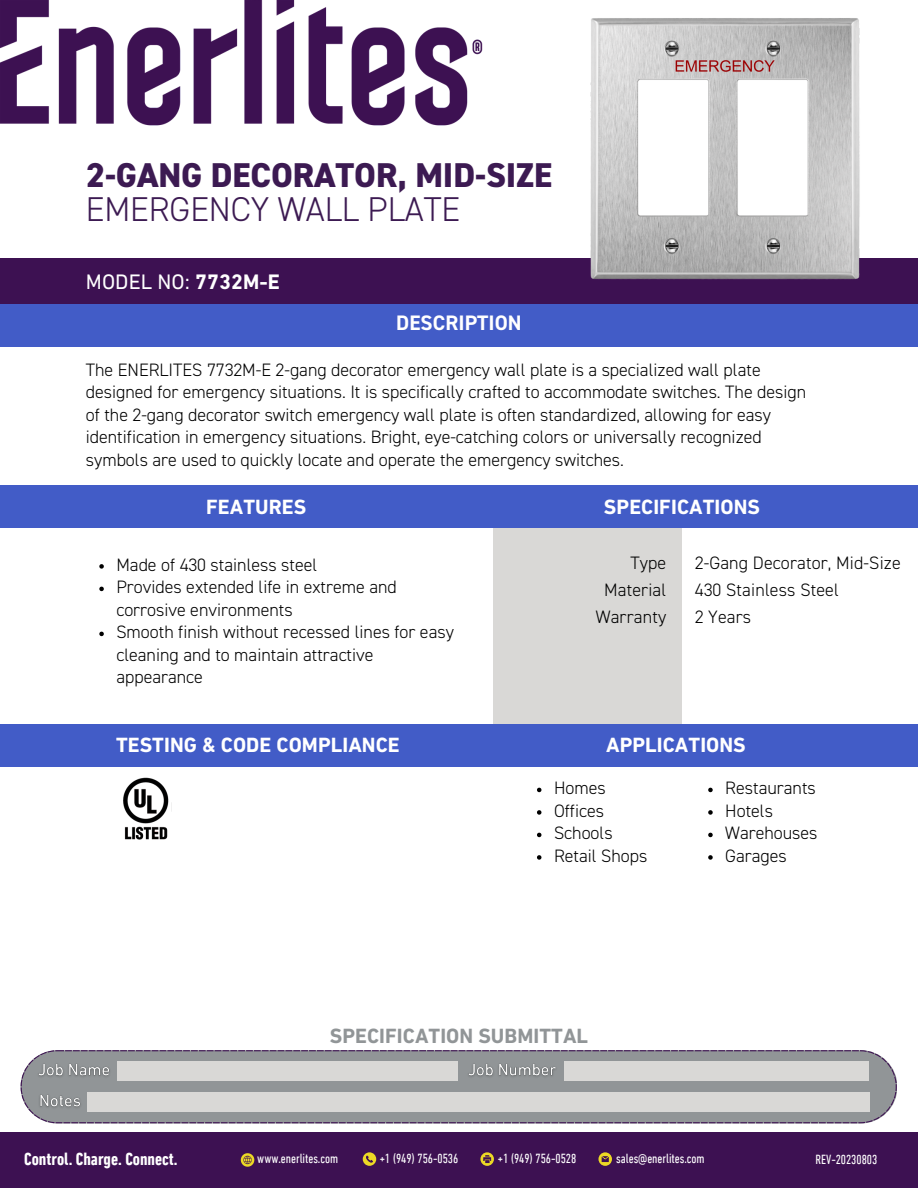
<style>
.page{position:relative;width:918px;height:1188px;background:#fff}
.page>*{position:absolute;margin:0;border:0;box-sizing:border-box;transform-origin:0 0}
.t1{font:800 34.5px "DIN2014";letter-spacing:-.005em;color:#3c1a52}
.t2{font:300 34.5px "DIN2014";letter-spacing:-.005em;color:#3c1a52}
.t3{font:21.3px "DIN Next LT Pro";letter-spacing:.005em;color:#fff}
.t4{font:700 21px "DIN Next LT Pro";letter-spacing:.005em;color:#fff}
.t5{font:700 21px "DIN Next LT Pro";letter-spacing:.005em;color:#919597}
.t6{font:700 21px "DIN2014";letter-spacing:.005em;color:#fff}
.t7{font:300 18px/22.5px "DIN2014";color:#000}
.t8{font:700 condensed 18px "DIN Next LT Pro";color:#fff}
.t9{font:condensed 13.5px "DIN Next LT Pro";letter-spacing:-.005em;color:#fff}
.s1{font-weight:700}
</style>
<div class="page">
<div style="left:0;top:258px;width:918px;height:52px;background:#3d1152"></div>
<div style="left:0;top:305px;width:918px;height:42px;background:#425cc7"></div>
<div style="left:493px;top:521px;width:189px;height:214px;background:#d9d8d6"></div>
<img style="left:0;top:0;width:483px;height:126px">
<div style="left:0;top:486px;width:918px;height:42px;background:#425cc7"></div>
<div style="left:0;top:724px;width:918px;height:42px;background:#425cc7"></div>
<img style="left:123px;top:777px;width:46px;height:63px">
<svg style="left:99px;top:564px;width:5px;height:5px"></svg>
<svg style="left:99px;top:587px;width:5px;height:4px"></svg>
<svg style="left:99px;top:632px;width:5px;height:4px"></svg>
<svg style="left:537px;top:788px;width:4px;height:4px"></svg>
<svg style="left:537px;top:810px;width:4px;height:5px"></svg>
<svg style="left:537px;top:833px;width:4px;height:4px"></svg>
<svg style="left:537px;top:855px;width:4px;height:5px"></svg>
<svg style="left:708px;top:788px;width:5px;height:4px"></svg>
<svg style="left:708px;top:810px;width:5px;height:5px"></svg>
<svg style="left:708px;top:833px;width:5px;height:4px"></svg>
<svg style="left:708px;top:855px;width:5px;height:5px"></svg>
<img style="left:590px;top:18px;width:270px;height:262px">
<div style="left:0;top:1133px;width:918px;height:55px;background:#3d1152"></div>
<svg style="left:21px;top:1050px;width:876px;height:73px;background:#929399"></svg>
<div style="left:117px;top:1061px;width:341px;height:20px;background:#d9d8d6"></div>
<svg style="left:598px;top:1152px;width:14px;height:14px"></svg>
<svg style="left:241px;top:1153px;width:13px;height:14px"></svg>
<svg style="left:363px;top:1152px;width:13px;height:14px"></svg>
<svg style="left:480px;top:1152px;width:14px;height:14px"></svg>
<div style="left:564px;top:1061px;width:305px;height:20px;background:#d9d8d6"></div>
<div style="left:87px;top:1093px;width:782px;height:19px;background:#d9d8d6"></div>
<img style="left:33px;top:1058px;width:81px;height:28px">
<img style="left:463px;top:1058px;width:99px;height:28px">
<img style="left:34px;top:1089px;width:51px;height:28px">
<p class="t1" style="left:86px;top:161px;width:468px">2-GANG DECORATOR, MID-SIZE</p>
<p class="t2" style="left:86px;top:194px;width:376px">EMERGENCY WALL PLATE</p>
<p class="t3" style="left:86px;top:273px;width:196px">MODEL NO: <span class="s1">7732M-E</span></p>
<p class="t6" style="left:396px;top:314px;width:127px">DESCRIPTION</p>
<p class="t7" style="left:86px;top:360px;width:722px">The ENERLITES 7732M-E 2-gang decorator emergency wall plate is a specialized wall plate designed for emergency situations. It is specifically crafted to accommodate switches. The design of the 2-gang decorator switch emergency wall plate is often standardized, allowing for easy identification in emergency situations. Bright, eye-catching colors or universally recognized symbols are used to quickly locate and operate the emergency switches.</p>
<p class="t4" style="left:206px;top:498px;width:102px">FEATURES</p>
<p class="t4" style="left:604px;top:498px;width:158px">SPECIFICATIONS</p>
<p class="t7" style="left:116px;top:555px;width:202px">Made of 430 stainless steel</p>
<p class="t7" style="left:116px;top:577px;width:282px">Provides extended life in extreme and corrosive environments</p>
<p class="t7" style="left:116px;top:622px;width:339px">Smooth finish without recessed lines for easy cleaning and to maintain attractive appearance</p>
<p class="t7" style="left:630px;top:553px;width:37px">Type</p>
<p class="t7" style="left:604px;top:580px;width:64px">Material</p>
<p class="t7" style="left:596px;top:607px;width:72px">Warranty</p>
<p class="t7" style="left:695px;top:553px;width:208px">2-Gang Decorator, Mid-Size</p>
<p class="t7" style="left:695px;top:580px;width:146px">430 Stainless Steel</p>
<p class="t7" style="left:695px;top:607px;width:58px">2 Years</p>
<p class="t4" style="left:116px;top:737px;width:285px">TESTING &amp; CODE COMPLIANCE</p>
<p class="t4" style="left:606px;top:737px;width:141px">APPLICATIONS</p>
<p class="t7" style="left:554px;top:778px;width:53px">Homes</p>
<p class="t7" style="left:554px;top:801px;width:52px">Offices</p>
<p class="t7" style="left:554px;top:823px;width:60px">Schools</p>
<p class="t7" style="left:554px;top:846px;width:95px">Retail Shops</p>
<p class="t7" style="left:725px;top:778px;width:92px">Restaurants</p>
<p class="t7" style="left:725px;top:801px;width:49px">Hotels</p>
<p class="t7" style="left:725px;top:823px;width:94px">Warehouses</p>
<p class="t7" style="left:725px;top:846px;width:63px">Garages</p>
<p class="t5" style="left:330px;top:1027px;width:260px">SPECIFICATION SUBMITTAL</p>
<p class="t8" style="left:24px;top:1151px;width:155px">Control. Charge. Connect.</p>
<p class="t9" style="left:257px;top:1153px;width:82px">www.enerlites.com</p>
<p class="t9" style="left:380px;top:1153px;width:80px">+1 (949) 756-0536</p>
<p class="t9" style="left:498px;top:1153px;width:80px">+1 (949) 756-0528</p>
<p class="t9" style="left:616px;top:1153px;width:90px">sales@enerlites.com</p>
<p class="t9" style="left:816px;top:1154px;width:63px">REV-20230803</p>
</div>
